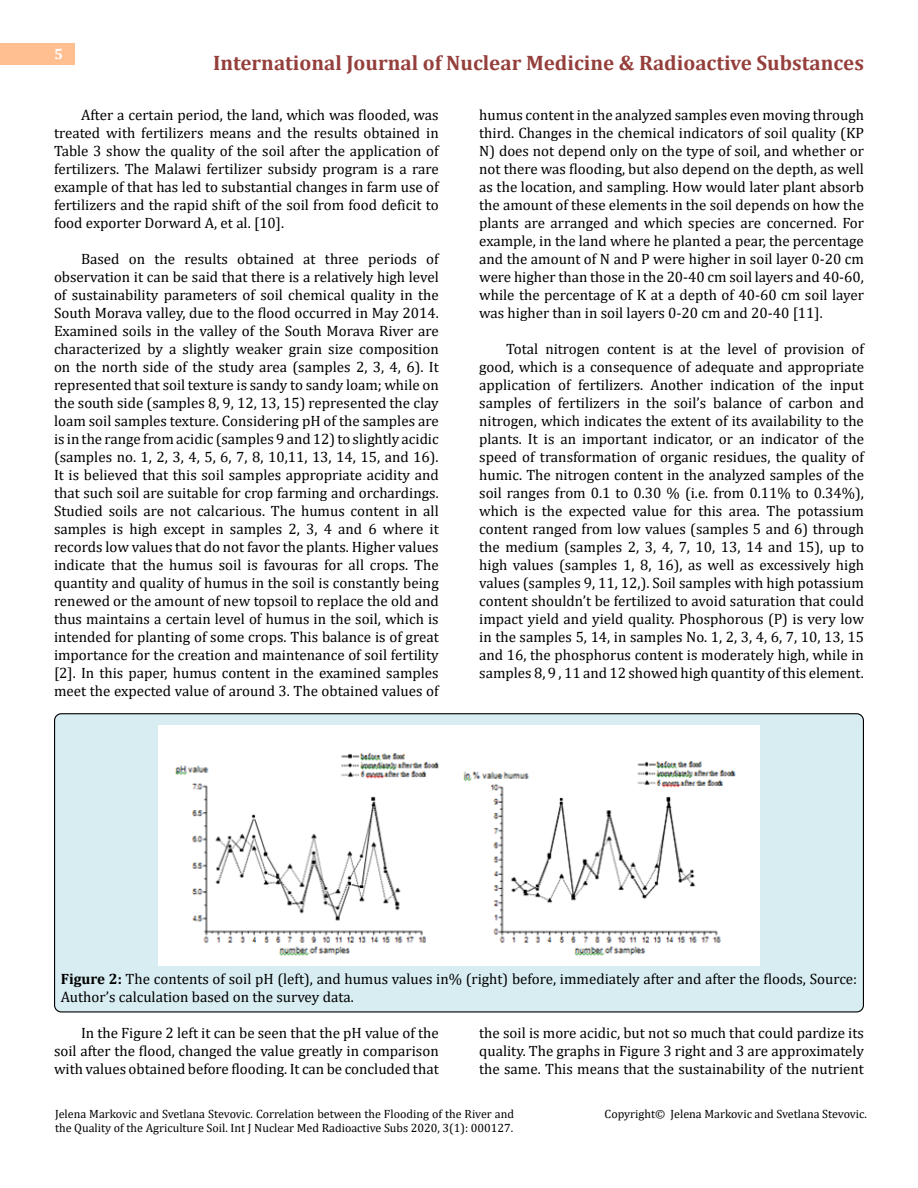
<style>
.page{position:relative;width:918px;height:1188px;background:#fff}
.page>*{position:absolute;margin:0;border:0;box-sizing:border-box;transform-origin:0 0}
.t1{font:700 21px "Cambria";color:#953f3c}
.t2{font:15px/18px "Cambria";color:#000;text-align:justify}
.t3{font:700 15px "Cambria";color:#fff}
.t4{font:12px/14.4px "Cambria";color:#000}
.s1{font-weight:700}
</style>
<div class="page">
<div style="left:0;top:43px;width:75px;height:21px;background:#ffbf91"></div>
<div style="left:55px;top:714px;width:808px;height:298px;background:#d8edf2;border-radius:7px"></div>
<img style="left:159px;top:725px;width:600px;height:240px">
<p class="t3" style="left:54px;top:44px;width:10px">5</p>
<h1 class="t1" style="left:213px;top:48px;width:652px">International Journal of Nuclear Medicine &amp; Radioactive Substances</h1>
<p class="t2" style="left:54px;top:105px;width:386px;text-indent:27px">After a certain period, the land, which was flooded, was treated with fertilizers means and the results obtained in Table 3 show the quality of the soil after the application of fertilizers. The Malawi fertilizer subsidy program is a rare example of that has led to substantial changes in farm use of fertilizers and the rapid shift of the soil from food deficit to food exporter Dorward A, et al. [10].</p>
<p class="t2" style="left:54px;top:249px;width:386px;text-indent:27px">Based on the results obtained at three periods of observation it can be said that there is a relatively high level of sustainability parameters of soil chemical quality in the South Morava valley, due to the flood occurred in May 2014.<br>Examined soils in the valley of the South Morava River are characterized by a slightly weaker grain size composition on the north side of the study area (samples 2, 3, 4, 6). It represented that soil texture is sandy to sandy loam; while on the south side (samples 8, 9, 12, 13, 15) represented the clay loam soil samples texture. Considering pH of the samples are is in the range from acidic (samples 9 and 12) to slightly acidic (samples no. 1, 2, 3, 4, 5, 6, 7, 8, 10,11, 13, 14, 15, and 16).<br>It is believed that this soil samples appropriate acidity and that such soil are suitable for crop farming and orchardings.<br>Studied soils are not calcarious. The humus content in all samples is high except in samples 2, 3, 4 and 6 where it records low values that do not favor the plants. Higher values indicate that the humus soil is favouras for all crops. The quantity and quality of humus in the soil is constantly being renewed or the amount of new topsoil to replace the old and thus maintains a certain level of humus in the soil, which is intended for planting of some crops. This balance is of great importance for the creation and maintenance of soil fertility [2]. In this paper, humus content in the examined samples meet the expected value of around 3. The obtained values of</p>
<p class="t2" style="left:479px;top:105px;width:386px">humus content in the analyzed samples even moving through third. Changes in the chemical indicators of soil quality (KP N) does not depend only on the type of soil, and whether or not there was flooding, but also depend on the depth, as well as the location, and sampling. How would later plant absorb the amount of these elements in the soil depends on how the plants are arranged and which species are concerned. For example, in the land where he planted a pear, the percentage and the amount of N and P were higher in soil layer 0-20 cm were higher than those in the 20-40 cm soil layers and 40-60, while the percentage of K at a depth of 40-60 cm soil layer was higher than in soil layers 0-20 cm and 20-40 [11].</p>
<p class="t2" style="left:479px;top:339px;width:386px;text-indent:27px">Total nitrogen content is at the level of provision of good, which is a consequence of adequate and appropriate application of fertilizers. Another indication of the input samples of fertilizers in the soil’s balance of carbon and nitrogen, which indicates the extent of its availability to the plants. It is an important indicator, or an indicator of the speed of transformation of organic residues, the quality of humic. The nitrogen content in the analyzed samples of the soil ranges from 0.1 to 0.30 % (i.e. from 0.11% to 0.34%), which is the expected value for this area. The potassium content ranged from low values (samples 5 and 6) through the medium (samples 2, 3, 4, 7, 10, 13, 14 and 15), up to high values (samples 1, 8, 16), as well as excessively high values (samples 9, 11, 12,). Soil samples with high potassium content shouldn’t be fertilized to avoid saturation that could impact yield and yield quality. Phosphorous (P) is very low in the samples 5, 14, in samples No. 1, 2, 3, 4, 6, 7, 10, 13, 15 and 16, the phosphorus content is moderately high, while in samples 8, 9 , 11 and 12 showed high quantity of this element.</p>
<p class="t2" style="left:61px;top:969px;width:798px"><span class="s1">Figure 2:</span> The contents of soil pH (left), and humus values in% (right) before, immediately after and after the floods, Source:<br>Author’s calculation based on the survey data.</p>
<p class="t2" style="left:54px;top:1023px;width:386px;text-indent:27px">In the Figure 2 left it can be seen that the pH value of the soil after the flood, changed the value greatly in comparison with values obtained before flooding. It can be concluded that</p>
<p class="t2" style="left:479px;top:1023px;width:386px">the soil is more acidic, but not so much that could pardize its quality. The graphs in Figure 3 right and 3 are approximately the same. This means that the sustainability of the nutrient</p>
<p class="t4" style="left:55px;top:1106px;width:460px">Jelena Markovic and Svetlana Stevovic. Correlation between the Flooding of the River and the Quality of the Agriculture Soil. Int J Nuclear Med Radioactive Subs 2020, 3(1): 000127.</p>
<p class="t4" style="left:605px;top:1106px;width:264px">Copyright© Jelena Markovic and Svetlana Stevovic.</p>
</div>
